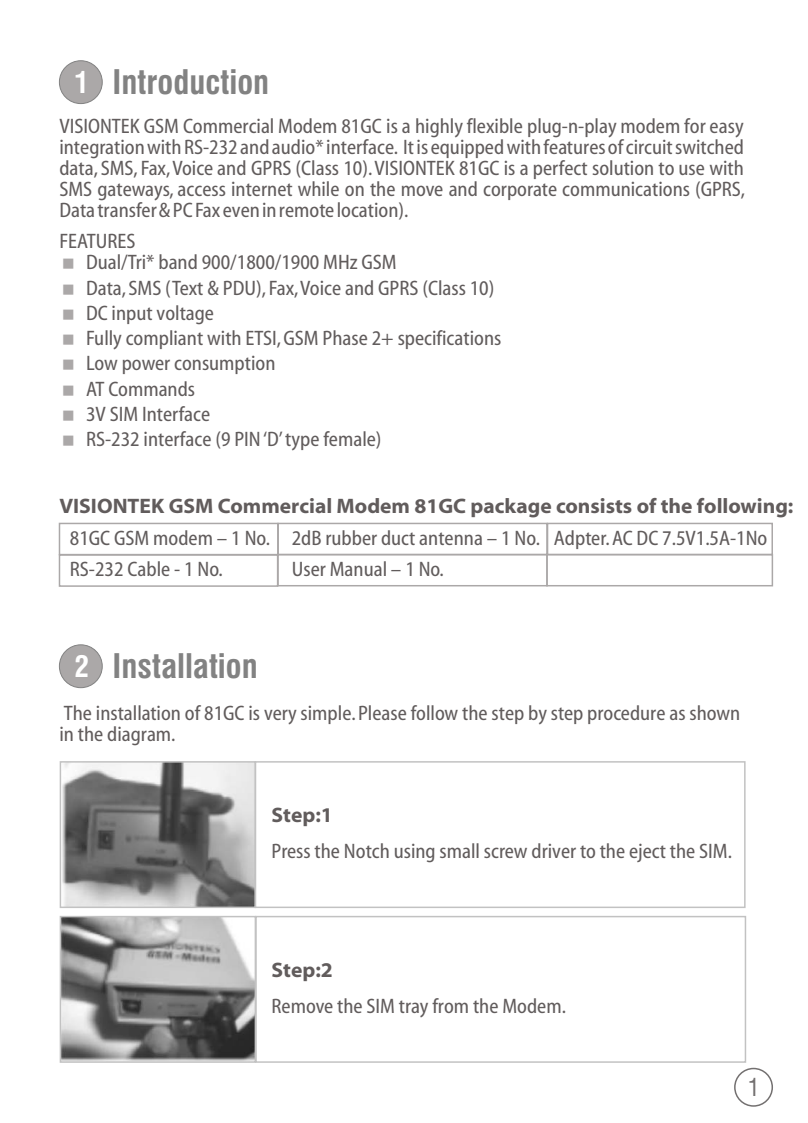
<style>
.page{position:relative;width:808px;height:1123px;background:#fff}
.page>*{position:absolute;margin:0;border:0;box-sizing:border-box;transform-origin:0 0}
.t1{font:700 condensed 33px "Swiss 721 BT";color:#828282}
.t2{font:condensed 24px "Swiss 721 BT";color:#737070}
.t3{font:condensed 21px/25.2px "Myriad Web Pro";color:#615c5c}
.t4{font:700 21px "Myriad Web Pro";color:#615c5c}
.s1{font-size:29.1px;color:#fff}
</style>
<div class="page">
<div style="left:59px;top:60px;width:44px;height:44px;background:#aba8a8;border:1px solid #828282;border-radius:50%"></div>
<div style="left:59px;top:522px;width:220px;height:33px;border:2px solid #aba8a8"></div>
<div style="left:59px;top:644px;width:44px;height:44px;background:#aba8a8;border:1px solid #828282;border-radius:50%"></div>
<div style="left:734px;top:1067px;width:39px;height:39px;border:1px solid #737070;border-radius:50%"></div>
<div style="left:277px;top:522px;width:271px;height:33px;border:2px solid #aba8a8"></div>
<div style="left:547px;top:522px;width:226px;height:33px;border:2px solid #aba8a8"></div>
<div style="left:59px;top:554px;width:219px;height:33px;border:2px solid #aba8a8"></div>
<div style="left:277px;top:554px;width:271px;height:32px;border:2px solid #aba8a8"></div>
<div style="left:546px;top:554px;width:227px;height:32px;border:2px solid #aba8a8"></div>
<img style="left:62px;top:763px;width:192px;height:143px">
<div style="left:60px;top:761px;width:196px;height:147px;border:1px solid #c2c2c2"></div>
<div style="left:255px;top:761px;width:490px;height:147px;border:1px solid #c2c2c2"></div>
<img style="left:62px;top:917px;width:192px;height:143px">
<div style="left:60px;top:915px;width:196px;height:147px;border:1px solid #c2c2c2"></div>
<div style="left:255px;top:915px;width:491px;height:147px;border:1px solid #c2c2c2"></div>
<h1 class="t1" style="left:75px;top:69px;width:196px"><span class="s1">1</span> Introduction</h1>
<p class="t3" style="left:59px;top:116px;width:687px;line-height:21px;text-align:justify">VISIONTEK GSM Commercial Modem 81GC is a highly flexible plug-n-play modem for easy integration with RS-232 and audio* interface. It is equipped with features of circuit switched data, SMS, Fax,Voice and GPRS (Class 10).VISIONTEK 81GC is a perfect solution to use with SMS gateways, access internet while on the move and corporate communications (GPRS, Data transfer &amp; PC Fax even in remote location).</p>
<p class="t3" style="left:86px;top:250px;width:417px">Dual/Tri* band 900/1800/1900 MHz GSM<br>Data, SMS (Text &amp; PDU), Fax,Voice and GPRS (Class 10)<br>DC input voltage<br>Fully compliant with ETSI, GSM Phase 2+ specifications<br>Low power consumption<br>AT Commands<br>3V SIM Interface<br>RS-232 interface (9 PIN ‘D’ type female)</p>
<p class="t3" style="left:59px;top:229px;width:77px">FEATURES</p>
<p class="t4" style="left:59px;top:496px;width:735px">VISIONTEK GSM Commercial Modem 81GC package consists of the following:</p>
<p class="t3" style="left:70px;top:522px;width:699px;line-height:31.8px">81GC GSM modem – 1 No. 2dB rubber duct antenna – 1 No. Adpter. AC DC 7.5V1.5A-1No<br>RS-232 Cable - 1 No.</p>
<p class="t3" style="left:292px;top:557px;width:154px">User Manual – 1 No.</p>
<h1 class="t1" style="left:75px;top:653px;width:185px"><span class="s1">2</span> Installation</h1>
<p class="t3" style="left:59px;top:703px;width:682px;line-height:21px">The installation of 81GC is very simple. Please follow the step by step procedure as shown in the diagram.</p>
<p class="t4" style="left:272px;top:806px;width:63px">Step:1</p>
<p class="t3" style="left:272px;top:839px;width:462px">Press the Notch using small screw driver to the eject the SIM.</p>
<p class="t4" style="left:272px;top:961px;width:63px">Step:2</p>
<p class="t3" style="left:272px;top:993px;width:296px">Remove the SIM tray from the Modem.</p>
<p class="t2" style="left:748px;top:1078px;width:13px">1</p>
</div>
